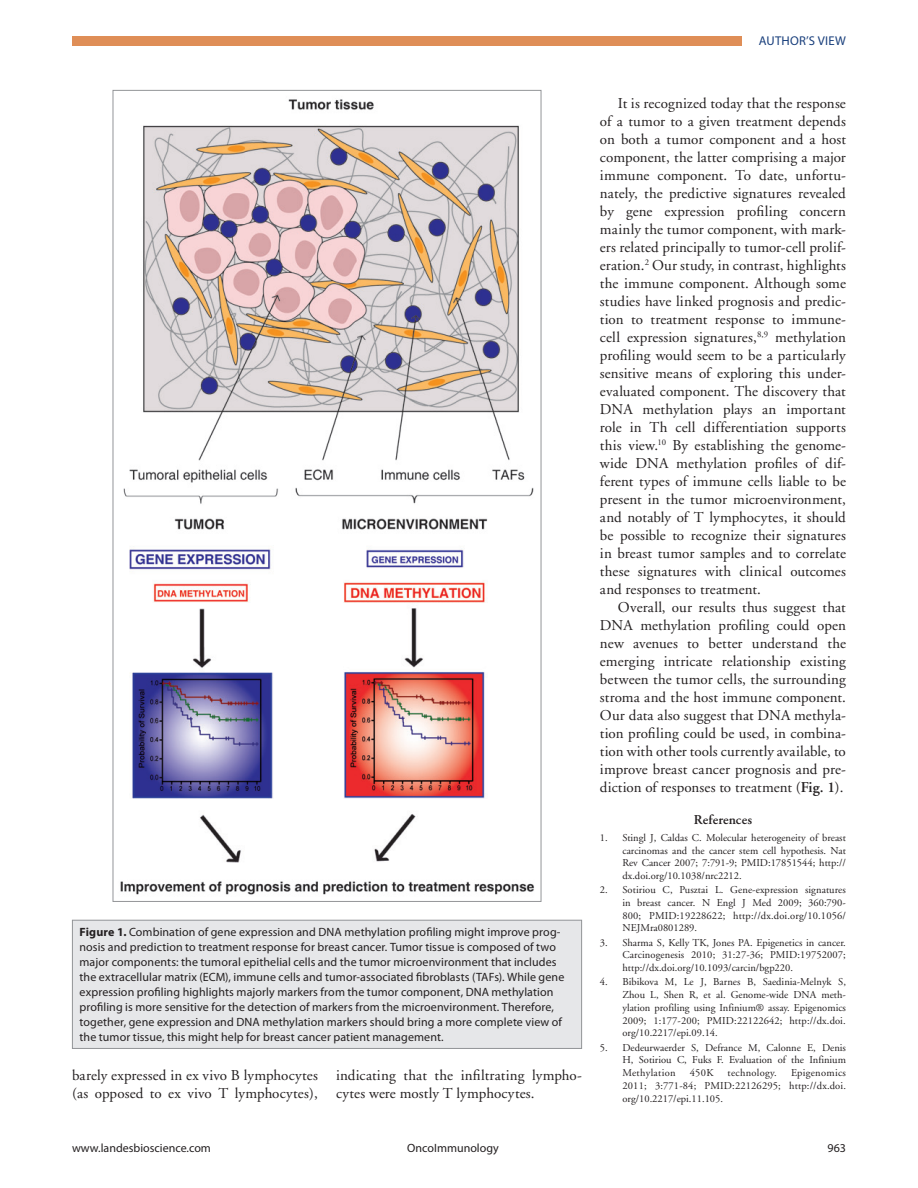
<style>
.page{position:relative;width:918px;height:1188px;background:#fff}
.page>*{position:absolute;margin:0;border:0;box-sizing:border-box;transform-origin:0 0}
.t1{font:15px/18px "Adobe Garamond";letter-spacing:.01em;color:#231f20;text-align:justify}
.t2{font:600 13.5px "Adobe Garamond";letter-spacing:.01em;color:#231f20}
.t3{font:12.75px "Myriad Pro";letter-spacing:.02em;color:#193f7c}
.t4{font:12px/15px "Myriad Pro";letter-spacing:.01em;color:#231f20}
.t5{font:10.5px/12.8px "Adobe Garamond";color:#231f20;text-align:justify}
.t6{font:10.5px "Adobe Garamond";letter-spacing:.03em;color:#231f20}
.s1{font-weight:700}
.s2{font-weight:600}
</style>
<div class="page">
<div style="left:72px;top:36px;width:669px;height:10px;background:#df8e57"></div>
<img style="left:120px;top:99px;width:414px;height:796px">
<div style="left:72px;top:920px;width:510px;height:128px;background:#e6e7e9"></div>
<div style="left:72px;top:920px;width:510px;height:129px;border:1px solid #939598"></div>
<p class="t3" style="left:759px;top:32px;width:89px">Author’s vi ew</p>
<p class="t4" style="left:80px;top:925px;width:486px"><span class="s1">Figure 1.</span> Combination of gene expression and DNA methylation profiling might improve prog&shy;nosis and prediction to treatment response for breast cancer. Tumor tissue is composed of two major components: the tumoral epithelial cells and the tumor microenvironment that includes the extracellular matrix (ECM), immune cells and tumor-associated fibroblasts (TAFs). While gene expression profiling highlights majorly markers from the tumor component, DNA methylation profiling is more sensitive for the detection of markers from the microenvironment. Therefore, together, gene expression and DNA methylation markers should bring a more complete view of the tumor tissue, this might help for breast cancer patient management.</p>
<p class="t1" style="left:72px;top:1067px;width:247px">barely expressed in ex vivo B lymphocytes (as opposed to ex vivo T lymphocytes),</p>
<p class="t1" style="left:336px;top:1067px;width:247px">indicating that the infiltrating lympho&shy;cytes were mostly T lymphocytes.</p>
<p class="t1" style="left:600px;top:95px;width:248px;text-indent:18px">It is recognized today that the response of a tumor to a given treatment depends on both a tumor component and a host component, the latter comprising a major immune component. To date, unfortu&shy;nately, the predictive signatures revealed by gene expression profiling concern mainly the tumor component, with mark&shy;ers related principally to tumor-cell prolif&shy;eration.<sup>2</sup> Our study, in contrast, highlights the immune component. Although some studies have linked prognosis and predic&shy;tion to treatment response to immune&shy;cell expression signatures,<sup>8,9</sup> methylation profiling would seem to be a particularly sensitive means of exploring this under&shy;evaluated component. The discovery that DNA methylation plays an important role in Th cell differentiation supports this view.<sup>10</sup> By establishing the genome&shy;wide DNA methylation profiles of dif&shy;ferent types of immune cells liable to be present in the tumor microenvironment, and notably of T lymphocytes, it should be possible to recognize their signatures in breast tumor samples and to correlate these signatures with clinical outcomes and responses to treatment.</p>
<p class="t1" style="left:600px;top:599px;width:247px;text-indent:18px">Overall, our results thus suggest that DNA methylation profiling could open new avenues to better understand the emerging intricate relationship existing between the tumor cells, the surrounding stroma and the host immune component.<br>Our data also suggest that DNA methyla&shy;tion profiling could be used, in combina&shy;tion with other tools currently available, to improve breast cancer prognosis and pre&shy;diction of responses to treatment (<span class="s2">Fig. 1</span>).</p>
<p class="t2" style="left:694px;top:812px;width:60px">References</p>
<p class="t5" style="left:622px;top:831px;width:225px;text-indent:-23px">1. Stingl J, Caldas C. Molecular heterogeneity of breast carcinomas and the cancer stem cell hypothesis. Nat Rev Cancer 2007; 7:791-9; PMID:17851544; http:// dx.doi.org/10.1038/nrc2212.</p>
<p class="t5" style="left:622px;top:884px;width:225px;text-indent:-23px">2. Sotiriou C, Pusztai L. Gene-expression signatures in breast cancer. N Engl J Med 2009; 360:790- 800; PMID:19228622; http://dx.doi.org/10.1056/ NEJMra0801289.</p>
<p class="t5" style="left:622px;top:936px;width:225px;text-indent:-22px">3. Sharma S, Kelly TK, Jones PA. Epigenetics in cancer.<br>Carcinogenesis 2010; 31:27-36; PMID:19752007; http://dx.doi.org/10.1093/carcin/bgp220.</p>
<p class="t5" style="left:622px;top:976px;width:225px;text-indent:-22px">4. Bibikova M, Le J, Barnes B, Saedinia-Melnyk S, Zhou L, Shen R, et al. Genome-wide DNA meth&shy;ylation profiling using Infinium® assay. Epigenomics 2009; 1:177-200; PMID:22122642; http://dx.doi. org/10.2217/epi.09.14.</p>
<p class="t5" style="left:622px;top:1041px;width:225px;text-indent:-22px">5. Dedeurwaerder S, Defrance M, Calonne E, Denis H, Sotiriou C, Fuks F. Evaluation of the Infinium Methylation</p>
<p class="t5" style="left:690px;top:1067px;width:25px">450K</p>
<p class="t6" style="left:728px;top:1067px;width:51px">technology.</p>
<p class="t5" style="left:622px;top:1067px;width:225px;text-indent:169px">Epigenomics 2011; 3:771-84; PMID:22126295; http://dx.doi. org/10.2217/epi.11.105.</p>
<p class="t4" style="left:72px;top:1140px;width:140px">www.landesbioscience.com</p>
<p class="t4" style="left:407px;top:1140px;width:93px">OncoImmunology</p>
<p class="t4" style="left:828px;top:1140px;width:20px">963</p>
</div>
